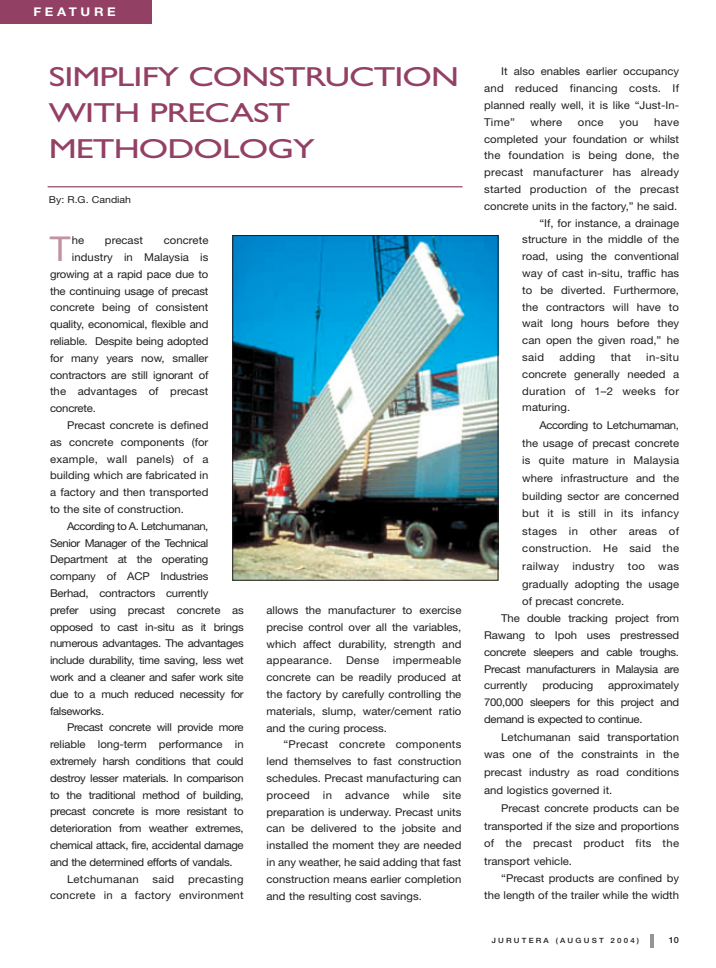
<style>
.page{position:relative;width:716px;height:968px;background:#fff}
.page>*{position:absolute;margin:0;border:0;box-sizing:border-box;transform-origin:0 0}
.t1{font:34.4px "Helvetica Neue";color:#c093a1;scale:1.05 1}
.t2{font:27.6px/36px "Gill Sans";letter-spacing:-.025em;color:#934065;scale:1.3 1}
.t3{font:700 12px "Helvetica Neue";letter-spacing:.28em;color:#fff;scale:1.1 1}
.t4{font:10.8px/16.8px "Helvetica Neue";color:#231f20;text-align:justify;scale:1.05 1}
.t5{font:10.8px "Helvetica Neue";letter-spacing:-.03em;color:#231f20;scale:1.05 1}
.t6{font:10.8px "Helvetica Neue";letter-spacing:.02em;color:#231f20;scale:1.05 1}
.t7{font:10.8px "Helvetica Neue";letter-spacing:-.04em;color:#231f20;scale:1.05 1}
.t8{font:10.8px "Helvetica Neue";letter-spacing:-.02em;color:#231f20;scale:1.05 1}
.t9{font:10.8px "Helvetica Neue";letter-spacing:-.025em;color:#231f20;scale:1.05 1}
.t10{font:9.6px "Helvetica Neue";color:#231f20;scale:1.1 1}
.t11{font:500 8.4px "Helvetica Neue";color:#231f20;scale:1.1 1}
.t12{font:500 7.2px "Helvetica Neue";letter-spacing:.28em;color:#231f20;scale:1.1 1}
</style>
<div class="page">
<hr style="left:650px;top:934px;width:4px;height:13px;background:#939598">
<div style="left:0;top:0;width:151px;height:24px;background:#934065"></div>
<hr style="left:48px;top:186px;width:415px;height:1px;background:#934065">
<img style="left:234px;top:237px;width:262px;height:342px">
<div style="left:232px;top:235px;width:266px;height:346px;border:1px solid #231f20"></div>
<p class="t3" style="left:33px;top:7px;width:76px">FEATURE</p>
<h2 class="t2" style="left:49px;top:62px;width:317px">SIMPLIFY CONSTRUCTION<br>WITH PRECAST<br>METHODOLOGY</h2>
<p class="t4" style="left:484px;top:64px;width:187px;text-indent:17px">It also enables earlier occupancy and reduced financing costs. If planned really well, it is like “Just-In-Time”</p>
<p class="t4" style="left:531px;top:115px;width:32px">where</p>
<p class="t4" style="left:578px;top:115px;width:26px">once</p>
<p class="t4" style="left:619px;top:115px;width:20px">you</p>
<p class="t4" style="left:654px;top:115px;width:25px">have</p>
<p class="t4" style="left:484px;top:131px;width:187px">completed your foundation or whilst</p>
<p class="t4" style="left:484px;top:148px;width:187px">the foundation is being done, the</p>
<p class="t6" style="left:484px;top:168px;width:187px">precast manufacturer has already</p>
<p class="t6" style="left:484px;top:185px;width:187px">started production of the precast</p>
<p class="t4" style="left:484px;top:199px;width:185px">concrete units in the factory,” he said.</p>
<p class="t4" style="left:539px;top:215px;width:135px">“If, for instance, a drainage</p>
<p class="t4" style="left:522px;top:232px;width:151px">structure in the middle of the</p>
<p class="t4" style="left:522px;top:249px;width:151px">road, using the conventional</p>
<p class="t4" style="left:522px;top:266px;width:151px">way of cast in-situ, traffic has</p>
<p class="t4" style="left:522px;top:283px;width:151px">to be diverted. Furthermore,</p>
<p class="t4" style="left:522px;top:299px;width:151px">the contractors will have to</p>
<p class="t4" style="left:522px;top:316px;width:151px">wait long hours before they</p>
<p class="t4" style="left:522px;top:333px;width:151px">can open the given road,” he</p>
<p class="t4" style="left:522px;top:350px;width:22px">said</p>
<p class="t4" style="left:559px;top:350px;width:36px">adding</p>
<p class="t4" style="left:611px;top:350px;width:21px">that</p>
<p class="t10" style="left:49px;top:196px;width:76px">By: R.G. Candiah</p>
<h1 class="t1" style="left:50px;top:236px;width:21px">T</h1>
<p class="t4" style="left:72px;top:233px;width:13px">he</p>
<p class="t4" style="left:105px;top:233px;width:38px">precast</p>
<p class="t4" style="left:164px;top:233px;width:44px">concrete</p>
<p class="t4" style="left:72px;top:250px;width:131px">industry in Malaysia is</p>
<p class="t4" style="left:50px;top:267px;width:152px">growing at a rapid pace due to</p>
<p class="t4" style="left:50px;top:283px;width:152px">the continuing usage of precast</p>
<p class="t4" style="left:50px;top:300px;width:152px">concrete being of consistent</p>
<p class="t4" style="left:50px;top:317px;width:152px">quality, economical, flexible and</p>
<p class="t4" style="left:50px;top:334px;width:152px">reliable. Despite being adopted</p>
<p class="t4" style="left:50px;top:351px;width:152px">for many years now, smaller</p>
<p class="t4" style="left:50px;top:367px;width:152px">contractors are still ignorant of</p>
<p class="t4" style="left:50px;top:384px;width:152px">the advantages of precast</p>
<p class="t4" style="left:50px;top:401px;width:45px">concrete.</p>
<p class="t4" style="left:67px;top:418px;width:136px">Precast concrete is defined</p>
<p class="t4" style="left:50px;top:435px;width:152px">as concrete components (for</p>
<p class="t6" style="left:50px;top:455px;width:152px">example, wall panels) of a</p>
<p class="t4" style="left:50px;top:468px;width:152px">building which are fabricated in</p>
<p class="t4" style="left:50px;top:485px;width:152px">a factory and then transported</p>
<p class="t4" style="left:50px;top:502px;width:129px">to the site of construction.</p>
<p class="t7" style="left:67px;top:522px;width:136px">According to A. Letchumanan,</p>
<p class="t7" style="left:50px;top:539px;width:152px">Senior Manager of the Technical</p>
<p class="t4" style="left:50px;top:552px;width:152px">Department at the operating</p>
<p class="t4" style="left:50px;top:569px;width:152px">company of ACP Industries</p>
<p class="t4" style="left:50px;top:586px;width:152px">Berhad, contractors currently</p>
<p class="t4" style="left:50px;top:603px;width:186px">prefer using precast concrete as</p>
<p class="t9" style="left:50px;top:623px;width:186px">opposed to cast in-situ as it brings</p>
<p class="t5" style="left:50px;top:640px;width:186px">numerous advantages. The advantages</p>
<p class="t5" style="left:50px;top:656px;width:186px">include durability, time saving, less wet</p>
<p class="t5" style="left:50px;top:673px;width:186px">work and a cleaner and safer work site</p>
<p class="t5" style="left:50px;top:690px;width:186px">due to a much reduced necessity for</p>
<p class="t5" style="left:50px;top:707px;width:53px">falseworks.</p>
<p class="t5" style="left:67px;top:724px;width:170px">Precast concrete will provide more</p>
<p class="t4" style="left:50px;top:737px;width:186px">reliable long-term performance in</p>
<p class="t5" style="left:50px;top:757px;width:186px">extremely harsh conditions that could</p>
<p class="t5" style="left:50px;top:774px;width:186px">destroy lesser materials. In comparison</p>
<p class="t5" style="left:50px;top:791px;width:186px">to the traditional method of building,</p>
<p class="t5" style="left:50px;top:808px;width:186px">precast concrete is more resistant to</p>
<p class="t8" style="left:50px;top:824px;width:186px">deterioration from weather extremes,</p>
<p class="t5" style="left:50px;top:841px;width:186px">chemical attack, fire, accidental damage</p>
<p class="t5" style="left:50px;top:858px;width:175px">and the determined efforts of vandals.</p>
<p class="t6" style="left:67px;top:875px;width:70px">Letchumanan</p>
<p class="t4" style="left:153px;top:871px;width:22px">said</p>
<p class="t4" style="left:522px;top:350px;width:151px;text-indent:124px">in-situ concrete generally needed a duration of 1–2 weeks for maturing.</p>
<p class="t5" style="left:539px;top:421px;width:135px">According to Letchumaman,</p>
<p class="t4" style="left:522px;top:435px;width:151px">the usage of precast concrete</p>
<p class="t4" style="left:522px;top:453px;width:151px">is quite mature in Malaysia</p>
<p class="t4" style="left:522px;top:471px;width:151px">where infrastructure and the</p>
<p class="t4" style="left:522px;top:488px;width:151px">building sector are concerned</p>
<p class="t6" style="left:522px;top:509px;width:151px">but it is still in its infancy</p>
<p class="t6" style="left:522px;top:527px;width:151px">stages in other areas of</p>
<p class="t6" style="left:522px;top:545px;width:151px">construction. He said the</p>
<p class="t6" style="left:522px;top:562px;width:151px">railway industry too was</p>
<p class="t4" style="left:522px;top:577px;width:151px">gradually adopting the usage</p>
<p class="t4" style="left:522px;top:594px;width:99px">of precast concrete.</p>
<p class="t4" style="left:501px;top:611px;width:171px">The double tracking project from</p>
<p class="t4" style="left:484px;top:628px;width:187px">Rawang to Ipoh uses prestressed</p>
<p class="t5" style="left:484px;top:648px;width:187px">concrete sleepers and cable troughs.</p>
<p class="t5" style="left:484px;top:665px;width:187px">Precast manufacturers in Malaysia are</p>
<p class="t4" style="left:484px;top:678px;width:43px">currently</p>
<p class="t4" style="left:543px;top:678px;width:50px">producing</p>
<p class="t4" style="left:267px;top:603px;width:187px">allows the manufacturer to exercise precise control over all the variables, which affect durability, strength and appearance.</p>
<p class="t4" style="left:267px;top:653px;width:187px;text-indent:126px">impermeable concrete can be readily produced at the factory by carefully controlling the materials, slump, water/cement ratio and the curing process.</p>
<p class="t4" style="left:267px;top:737px;width:187px;text-indent:17px">“Precast concrete components lend themselves to fast construction schedules. Precast manufacturing can proceed in advance while site preparation is underway. Precast units can be delivered to the jobsite and installed the moment they are needed in any weather, he said adding that fast construction means earlier completion and the resulting cost savings.</p>
<p class="t4" style="left:346px;top:653px;width:33px">Dense</p>
<p class="t4" style="left:484px;top:678px;width:187px;text-indent:124px">approximately 700,000 sleepers for this project and demand is expected to continue.</p>
<p class="t4" style="left:484px;top:729px;width:187px;text-indent:17px">Letchumanan said transportation was one of the constraints in the precast industry as road conditions and logistics governed it.</p>
<p class="t4" style="left:484px;top:800px;width:187px;text-indent:17px">Precast concrete products can be transported if the size and proportions of the precast product fits the transport vehicle.</p>
<p class="t4" style="left:484px;top:871px;width:187px;text-align:right">“Precast products are confined by the length of the trailer while the width</p>
<p class="t4" style="left:50px;top:871px;width:186px;text-align:right">precasting<br>concrete in a factory environment</p>
<p class="t12" style="left:492px;top:938px;width:136px">JURUTERA (AUGUST 2004)</p>
<p class="t11" style="left:669px;top:937px;width:11px">10</p>
</div>
